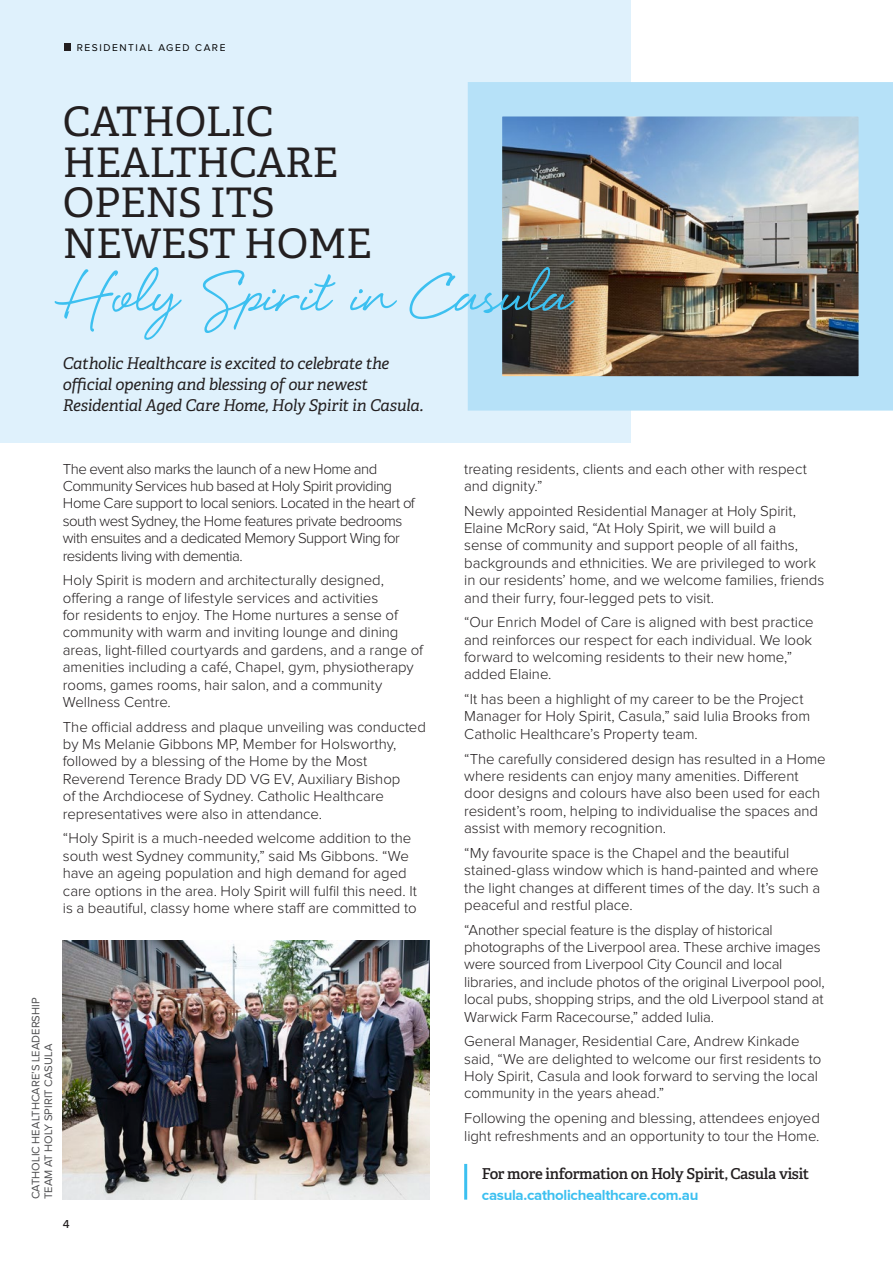
<style>
.page{position:relative;width:893px;height:1263px;background:#fff}
.page>*{position:absolute;margin:0;border:0;box-sizing:border-box;transform-origin:0 0}
.t1{font:101.25px "Eye Catching";color:#3cc0f0}
.t2{font:40.65px/40.7px "Adelle PE";letter-spacing:-.01em;color:#231f20}
.t3{font:italic 16.2px/21px "Adelle PE";letter-spacing:-.02em;color:#231f20}
.t4{font:300 15px/17.4px "Proxima Nova";letter-spacing:-.005em;color:#231f20}
.t5{font:300 15px/17.4px "Proxima Nova";letter-spacing:-.035em;color:#231f20}
.t6{font:15px "Adelle PE Sb";letter-spacing:-.02em;color:#231f20}
.t7{font:700 15px "Proxima Nova";letter-spacing:-.02em;color:#3cc0f0}
.t8{font:500 12px "Proxima Nova";color:#231f20}
.t9{font:11.25px/12.8px "Proxima Nova";letter-spacing:.005em;color:#4d4d4f}
.t10{font:10.2px "Proxima Nova";letter-spacing:.15em;color:#000}
</style>
<div class="page">
<div style="left:0;top:0;width:631px;height:443px;background:#dff1fc"></div>
<div style="left:64px;top:44px;width:7px;height:7px;background:#231f20"></div>
<hr style="left:464px;top:1164px;width:3px;height:35px;background:#3cc0f0">
<img style="left:503px;top:117px;width:355px;height:259px">
<img style="left:63px;top:940px;width:366px;height:259px">
<div style="left:468px;top:82px;width:425px;height:329px;border:34px solid #b6e1f8"></div>
<p class="t10" style="left:77px;top:43px;width:150px">RESIDENTIAL AGED CARE</p>
<h2 class="t2" style="left:63px;top:100px;width:311px">CATHOLIC<br>HEALTHCARE<br>OPENS ITS<br>NEWEST HOME</h2>
<h1 class="t1" style="left:63px;top:254px;width:509px">Holy Spirit in Casula</h1>
<p class="t3" style="left:63px;top:352px;width:362px">Catholic Healthcare is excited to celebrate the official opening and blessing of our newest<br>Residential Aged Care Home, Holy Spirit in Casula.</p>
<p class="t5" style="left:63px;top:460px;width:354px">The event also marks the launch of a new Home and Community Services hub based at Holy Spirit providing Home Care support to local seniors. Located in the heart of south west Sydney, the Home features private bedrooms with ensuites and a dedicated Memory Support Wing for residents living with dementia.</p>
<p class="t4" style="left:63px;top:572px;width:362px">Holy Spirit is modern and architecturally designed, offering a range of lifestyle services and activities<br>for residents to enjoy. The Home nurtures a sense of community with warm and inviting lounge and dining areas, light-filled courtyards and gardens, and a range of amenities including a café, Chapel, gym, physiotherapy rooms, games rooms, hair salon, and a community Wellness Centre.</p>
<p class="t4" style="left:63px;top:719px;width:365px">The official address and plaque unveiling was conducted by Ms Melanie Gibbons MP, Member for Holsworthy, followed by a blessing of the Home by the Most Reverend Terence Brady DD VG EV, Auxiliary Bishop<br>of the Archdiocese of Sydney. Catholic Healthcare representatives were also in attendance.</p>
<p class="t4" style="left:63px;top:830px;width:355px">“Holy Spirit is a much-needed welcome addition to the south west Sydney community,” said Ms Gibbons. “We have an ageing population and high demand for aged care options in the area. Holy Spirit will fulfil this need. It is a beautiful, classy home where staff are committed to</p>
<p class="t9" style="left:30px;top:1199px;width:204px;rotate:-90deg">CATHOLIC HEALTHCARE’S LEADERSHIP<br>TEAM AT HOLY SPIRIT CASULA</p>
<p class="t8" style="left:63px;top:1215px;width:8px">4</p>
<p class="t4" style="left:464px;top:460px;width:344px">treating residents, clients and each other with respect and dignity.”</p>
<p class="t4" style="left:464px;top:502px;width:362px">Newly appointed Residential Manager at Holy Spirit, Elaine McRory said, “At Holy Spirit, we will build a<br>sense of community and support people of all faiths, backgrounds and ethnicities. We are privileged to work in our residents’ home, and we welcome families, friends and their furry, four-legged pets to visit.</p>
<p class="t4" style="left:464px;top:614px;width:351px">“Our Enrich Model of Care is aligned with best practice and reinforces our respect for each individual. We look forward to welcoming residents to their new home,” added Elaine.</p>
<p class="t4" style="left:464px;top:691px;width:348px">“It has been a highlight of my career to be the Project<br>Manager for Holy Spirit, Casula,” said Iulia Brooks from<br>Catholic Healthcare’s Property team.</p>
<p class="t4" style="left:464px;top:750px;width:363px">“The carefully considered design has resulted in a Home where residents can enjoy many amenities. Different door designs and colours have also been used for each resident’s room, helping to individualise the spaces and assist with memory recognition.</p>
<p class="t4" style="left:464px;top:845px;width:358px">“My favourite space is the Chapel and the beautiful stained-glass window which is hand-painted and where the light changes at different times of the day. It’s such a peaceful and restful place.</p>
<p class="t4" style="left:464px;top:921px;width:362px">“Another special feature is the display of historical photographs of the Liverpool area. These archive images were sourced from Liverpool City Council and local libraries, and include photos of the original Liverpool pool, local pubs, shopping strips, and the old Liverpool stand at Warwick Farm Racecourse,” added Iulia.</p>
<p class="t4" style="left:464px;top:1033px;width:359px">General Manager, Residential Care, Andrew Kinkade said, “We are delighted to welcome our first residents to Holy Spirit, Casula and look forward to serving the local community in the years ahead.”</p>
<p class="t4" style="left:464px;top:1110px;width:357px">Following the opening and blessing, attendees enjoyed light refreshments and an opportunity to tour the Home.</p>
<p class="t6" style="left:482px;top:1162px;width:329px">For more information on Holy Spirit, Casula visit</p>
<p class="t7" style="left:482px;top:1186px;width:218px">casula.catholichealthcare.com.au</p>
</div>
